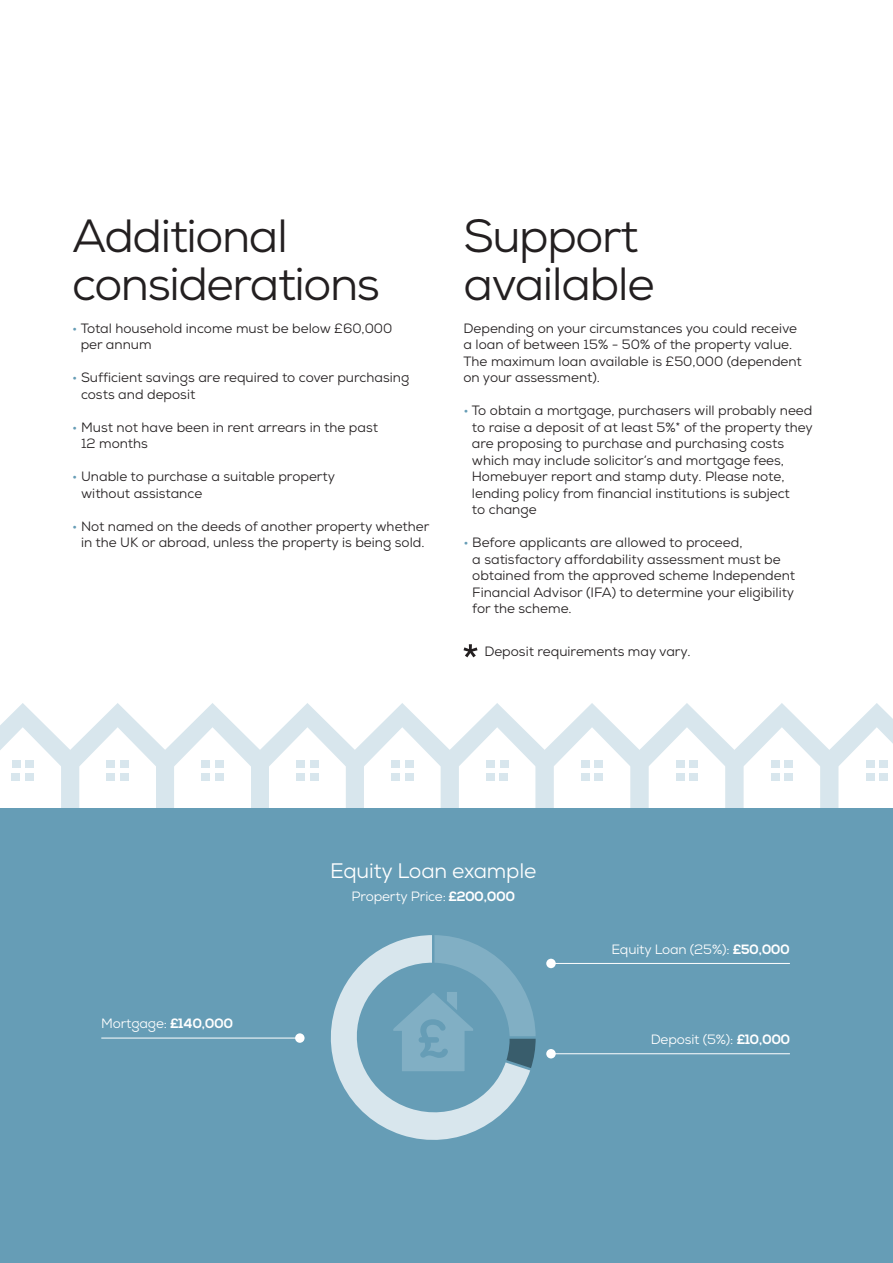
<style>
.page{position:relative;width:893px;height:1263px;background:#fff}
.page>*{position:absolute;margin:0;border:0;box-sizing:border-box;transform-origin:0 0}
.t1{font:700 55.05px "Bariol";color:#669db6}
.t2{font:46.5px/48px "Nexa";letter-spacing:-.03em;color:#231f20}
.t3{font:21px "Nexa";letter-spacing:-.01em;color:#fff}
.t4{font:13.5px/16.5px "Nexa";color:#231f20}
.t5{font:13.5px "Nexa";letter-spacing:-.01em;color:#fff}
.s1{color:#669db6}
.s2{font-weight:700}
</style>
<div class="page">
<svg style="left:0;top:703px;width:893px;height:105px"></svg>
<div style="left:0;top:808px;width:893px;height:455px;background:#669db6"></div>
<svg style="left:463px;top:644px;width:14px;height:13px"></svg>
<hr style="left:549px;top:963px;width:241px;height:1px;background:#fff">
<div style="left:546px;top:959px;width:10px;height:9px;background:#fff;border-radius:50%"></div>
<hr style="left:549px;top:1053px;width:241px;height:1px;background:#fff">
<div style="left:546px;top:1049px;width:10px;height:9px;background:#fff;border-radius:50%"></div>
<hr style="left:101px;top:1038px;width:201px;height:1px;background:#fff">
<div style="left:295px;top:1033px;width:10px;height:10px;background:#fff;border-radius:50%"></div>
<svg style="left:330px;top:980px;width:163px;height:160px"></svg>
<svg style="left:348px;top:935px;width:188px;height:186px"></svg>
<p class="t2" style="left:72px;top:212px;width:309px">Additional considerations</p>
<p class="t4" style="left:81px;top:320px;width:313px;text-indent:-8px"><span class="s1">•</span> Total household income must be below £60,000 per annum</p>
<p class="t4" style="left:81px;top:369px;width:330px;text-indent:-9px"><span class="s1">•</span> Sufficient savings are required to cover purchasing costs and deposit</p>
<p class="t4" style="left:81px;top:419px;width:299px;text-indent:-9px"><span class="s1">•</span> Must not have been in rent arrears in the past<br>12 months</p>
<p class="t4" style="left:81px;top:468px;width:256px;text-indent:-9px"><span class="s1">•</span> Unable to purchase a suitable property without assistance</p>
<p class="t4" style="left:72px;top:518px;width:359px;text-align:center"><span class="s1">•</span> Not named on the deeds of another property whether in the UK or abroad, unless the property is being sold.</p>
<p class="t2" style="left:463px;top:212px;width:193px">Support available</p>
<p class="t4" style="left:463px;top:320px;width:340px">Depending on your circumstances you could receive a loan of between 15% - 50% of the property value.<br>The maximum loan available is £50,000 (dependent on your assessment).</p>
<p class="t4" style="left:472px;top:402px;width:342px;text-indent:-8px"><span class="s1">•</span> To obtain a mortgage, purchasers will probably need to raise a deposit of at least 5%* of the property they are proposing to purchase and purchasing costs which may include solicitor’s and mortgage fees, Homebuyer report and stamp duty. Please note, lending policy from financial institutions is subject<br>to change</p>
<p class="t4" style="left:472px;top:534px;width:324px;text-indent:-9px"><span class="s1">•</span> Before applicants are allowed to proceed,<br>a satisfactory affordability assessment must be obtained from the approved scheme Independent Financial Advisor (IFA) to determine your eligibility for the scheme.</p>
<p class="t4" style="left:484px;top:643px;width:208px">Deposit requirements may vary.</p>
<p class="t3" style="left:330px;top:857px;width:208px">Equity Loan example</p>
<p class="t5" style="left:351px;top:887px;width:165px">Property Price: <span class="s2">£200,000</span></p>
<p class="t5" style="left:101px;top:1015px;width:133px">Mortgage: <span class="s2">£140,000</span></p>
<p class="t1" style="left:417px;top:1001px;width:34px">£</p>
<p class="t5" style="left:611px;top:940px;width:180px">Equity Loan (25%): <span class="s2">£50,000</span></p>
<p class="t5" style="left:651px;top:1031px;width:141px">Deposit (5%): <span class="s2">£10,000</span></p>
</div>
